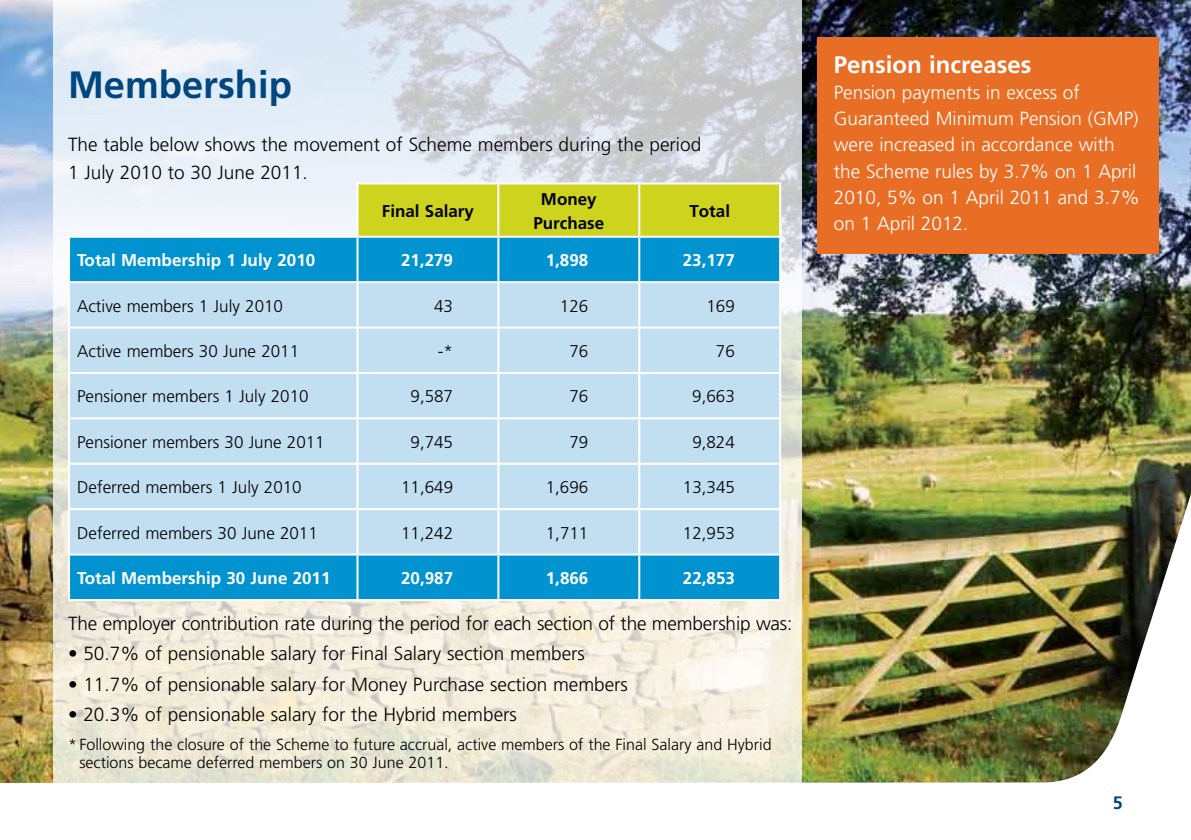
<style>
.page{position:relative;width:1191px;height:840px;background:#fff}
.page>*{position:absolute;margin:0;border:0;box-sizing:border-box;transform-origin:0 0}
.t1{font:700 38px "Frutiger";color:#00467f}
.t2{font:700 24px "Frutiger";color:#fff}
.t3{font:300 19px/28px "Frutiger";color:#000}
.t4{font:300 19px/26.2px "Frutiger";color:#fff}
.t5{font:700 18px "Frutiger";color:#00467f}
.t6{font:300 17px "Frutiger";color:#000}
.t7{font:700 17px "Frutiger";color:#fff}
.t8{font:700 17px/24px "Frutiger";color:#000;text-align:center}
.t9{font:300 16px/18px "Frutiger";color:#000}
</style>
<div class="page">
<img style="left:0;top:0;width:1191px;height:389px">
<svg style="left:53px;top:0;width:748px;height:389px"></svg>
<div style="left:358px;top:184px;width:421px;height:51px;background:#ced41e"></div>
<div style="left:70px;top:237px;width:709px;height:44px;background:#0093d0"></div>
<div style="left:70px;top:283px;width:709px;height:106px;background:#c2dff1"></div>
<hr style="left:497px;top:237px;width:2px;height:44px;background:#fff">
<hr style="left:638px;top:237px;width:2px;height:44px;background:#fff">
<hr style="left:779px;top:237px;width:2px;height:44px;background:#fff">
<hr style="left:68px;top:281px;width:289px;height:2px;background:#fff">
<hr style="left:357px;top:281px;width:141px;height:2px;background:#fff">
<hr style="left:498px;top:281px;width:141px;height:2px;background:#fff">
<hr style="left:497px;top:283px;width:2px;height:43px;background:#fff">
<hr style="left:639px;top:281px;width:142px;height:2px;background:#fff">
<hr style="left:638px;top:283px;width:2px;height:43px;background:#fff">
<hr style="left:779px;top:283px;width:2px;height:43px;background:#fff">
<hr style="left:68px;top:326px;width:289px;height:2px;background:#fff">
<hr style="left:357px;top:326px;width:141px;height:2px;background:#fff">
<hr style="left:498px;top:326px;width:141px;height:2px;background:#fff">
<hr style="left:497px;top:328px;width:2px;height:44px;background:#fff">
<hr style="left:639px;top:326px;width:142px;height:2px;background:#fff">
<hr style="left:638px;top:328px;width:2px;height:44px;background:#fff">
<hr style="left:779px;top:328px;width:2px;height:44px;background:#fff">
<hr style="left:68px;top:372px;width:289px;height:2px;background:#fff">
<hr style="left:357px;top:372px;width:141px;height:2px;background:#fff">
<hr style="left:498px;top:372px;width:141px;height:2px;background:#fff">
<hr style="left:497px;top:374px;width:2px;height:43px;background:#fff">
<hr style="left:639px;top:372px;width:142px;height:2px;background:#fff">
<hr style="left:638px;top:374px;width:2px;height:43px;background:#fff">
<hr style="left:779px;top:374px;width:2px;height:43px;background:#fff">
<hr style="left:356px;top:182px;width:142px;height:2px;background:#fff">
<hr style="left:356px;top:184px;width:2px;height:51px;background:#fff">
<hr style="left:498px;top:182px;width:141px;height:2px;background:#fff">
<hr style="left:497px;top:184px;width:2px;height:51px;background:#fff">
<hr style="left:357px;top:235px;width:141px;height:2px;background:#fff">
<hr style="left:498px;top:235px;width:141px;height:2px;background:#fff">
<hr style="left:639px;top:182px;width:142px;height:2px;background:#fff">
<hr style="left:638px;top:184px;width:2px;height:51px;background:#fff">
<hr style="left:779px;top:184px;width:2px;height:51px;background:#fff">
<hr style="left:639px;top:235px;width:142px;height:2px;background:#fff">
<hr style="left:68px;top:235px;width:289px;height:2px;background:#fff">
<hr style="left:68px;top:237px;width:2px;height:44px;background:#fff">
<hr style="left:356px;top:237px;width:2px;height:44px;background:#fff">
<hr style="left:68px;top:283px;width:2px;height:43px;background:#fff">
<hr style="left:356px;top:283px;width:2px;height:43px;background:#fff">
<hr style="left:68px;top:328px;width:2px;height:44px;background:#fff">
<hr style="left:356px;top:328px;width:2px;height:44px;background:#fff">
<hr style="left:68px;top:374px;width:2px;height:43px;background:#fff">
<hr style="left:356px;top:374px;width:2px;height:43px;background:#fff">
<div style="left:816px;top:37px;width:342px;height:216px;background:#e86e25"></div>
<img style="left:0;top:389px;width:1191px;height:395px">
<h1 class="t1" style="left:68px;top:62px;width:225px">Membership</h1>
<p class="t3" style="left:68px;top:130px;width:634px">The table below shows the movement of Scheme members during the period<br>1 July 2010 to 30 June 2011.</p>
<p class="t8" style="left:382px;top:198px;width:94px">Final Salary</p>
<p class="t8" style="left:533px;top:186px;width:72px">Money<br>Purchase</p>
<p class="t8" style="left:689px;top:198px;width:42px">Total</p>
<p class="t7" style="left:77px;top:250px;width:240px">Total Membership 1 July 2010</p>
<p class="t7" style="left:401px;top:250px;width:53px">21,279</p>
<p class="t7" style="left:546px;top:250px;width:44px">1,898</p>
<p class="t7" style="left:683px;top:250px;width:53px">23,177</p>
<p class="t6" style="left:77px;top:296px;width:207px">Active members 1 July 2010</p>
<p class="t6" style="left:434px;top:296px;width:20px">43</p>
<p class="t6" style="left:560px;top:296px;width:30px">126</p>
<p class="t6" style="left:706px;top:296px;width:30px">169</p>
<p class="t6" style="left:77px;top:341px;width:224px">Active members 30 June 2011</p>
<p class="t6" style="left:438px;top:341px;width:17px">-*</p>
<p class="t6" style="left:569px;top:341px;width:20px">76</p>
<p class="t6" style="left:716px;top:341px;width:20px">76</p>
<p class="t6" style="left:77px;top:386px;width:233px">Pensioner members 1 July 2010</p>
<p class="t6" style="left:410px;top:386px;width:44px">9,587</p>
<p class="t6" style="left:569px;top:386px;width:20px">76</p>
<p class="t6" style="left:692px;top:386px;width:44px">9,663</p>
<p class="t6" style="left:77px;top:432px;width:249px">Pensioner members 30 June 2011</p>
<p class="t6" style="left:410px;top:432px;width:44px">9,745</p>
<p class="t6" style="left:569px;top:432px;width:20px">79</p>
<p class="t6" style="left:692px;top:432px;width:44px">9,824</p>
<p class="t6" style="left:77px;top:477px;width:226px">Deferred members 1 July 2010</p>
<p class="t6" style="left:401px;top:477px;width:53px">11,649</p>
<p class="t6" style="left:546px;top:477px;width:44px">1,696</p>
<p class="t6" style="left:683px;top:477px;width:53px">13,345</p>
<p class="t6" style="left:77px;top:522px;width:242px">Deferred members 30 June 2011</p>
<p class="t6" style="left:401px;top:522px;width:53px">11,242</p>
<p class="t6" style="left:546px;top:522px;width:44px">1,711</p>
<p class="t6" style="left:683px;top:522px;width:53px">12,953</p>
<p class="t7" style="left:77px;top:567px;width:255px">Total Membership 30 June 2011</p>
<p class="t7" style="left:401px;top:567px;width:53px">20,987</p>
<p class="t7" style="left:546px;top:567px;width:44px">1,866</p>
<p class="t7" style="left:683px;top:567px;width:53px">22,853</p>
<p class="t3" style="left:68px;top:609px;width:726px">The employer contribution rate during the period for each section of the membership was:</p>
<p class="t3" style="left:68px;top:639px;width:518px">• 50.7% of pensionable salary for Final Salary section members</p>
<p class="t3" style="left:68px;top:669px;width:561px">• 11.7% of pensionable salary for Money Purchase section members</p>
<p class="t3" style="left:68px;top:700px;width:450px">• 20.3% of pensionable salary for the Hybrid members</p>
<p class="t9" style="left:79px;top:735px;width:693px;text-indent:-11px">* Following the closure of the Scheme to future accrual, active members of the Final Salary and Hybrid sections became deferred members on 30 June 2011.</p>
<p class="t2" style="left:833px;top:50px;width:199px">Pension increases</p>
<p class="t4" style="left:833px;top:79px;width:307px">Pension payments in excess of<br>Guaranteed Minimum Pension (GMP) were increased in accordance with the Scheme rules by 3.7% on 1 April<br>2010, 5% on 1 April 2011 and 3.7% on 1 April 2012.</p>
<p class="t5" style="left:1113px;top:791px;width:12px">5</p>
</div>
